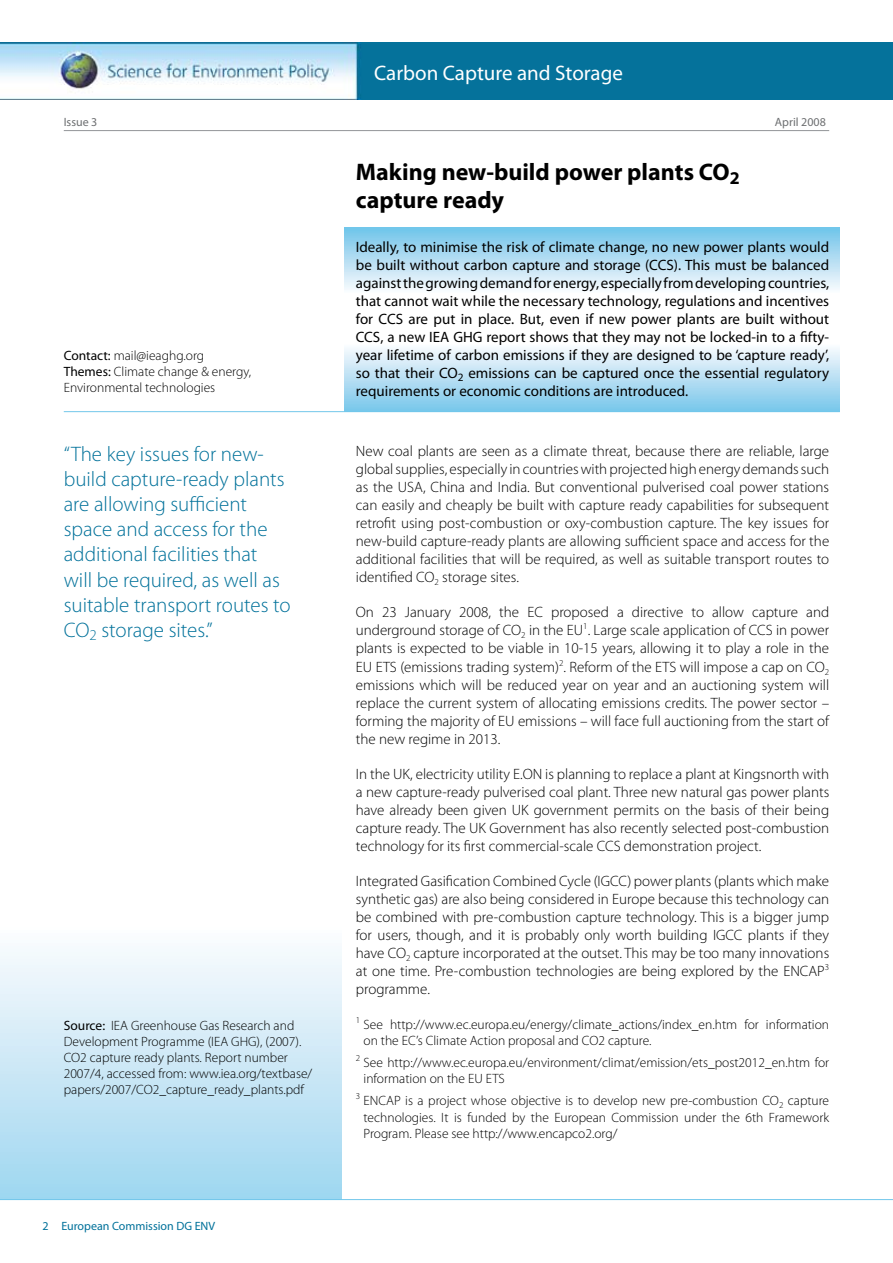
<style>
.page{position:relative;width:893px;height:1263px;background:#fff}
.page>*{position:absolute;margin:0;border:0;box-sizing:border-box;transform-origin:0 0}
.t1{font:700 24px/28.8px "Myriad Pro";color:#000}
.t2{font:300 21px/25.2px "Myriad Pro";color:#00719a}
.t3{font:21px "Myriad Pro";color:#fff}
.t4{font:300 15px/18px "Myriad Pro";color:#000;text-align:justify}
.t5{font:15px/18px "Myriad Pro";color:#000;text-align:justify}
.t6{font:300 13.5px/16.2px "Myriad Pro";color:#000}
.t7{font:12px "Myriad Pro";color:#00719a}
.t8{font:12px "Myriad Pro";color:#6d6f71}
.s1{font-weight:400}
</style>
<div class="page">
<img style="left:0;top:43px;width:893px;height:57px">
<hr style="left:0;top:1199px;width:893px;height:1px;background:#72c7eb">
<hr style="left:64px;top:130px;width:765px;height:1px;background:#939598">
<svg style="left:0;top:411px;width:342px;height:788px"></svg>
<svg style="left:344px;top:228px;width:496px;height:183px"></svg>
<hr style="left:64px;top:411px;width:776px;height:1px;background:#72c7eb">
<h2 class="t3" style="left:374px;top:60px;width:250px">Carbon Capture and Storage</h2>
<p class="t8" style="left:64px;top:115px;width:35px">Issue 3</p>
<p class="t8" style="left:775px;top:115px;width:52px">April 2008</p>
<p class="t6" style="left:64px;top:347px;width:189px"><span class="s1">Contact:</span> mail@ieaghg.org<br><span class="s1">Themes:</span> Climate change &amp; energy,<br>Environmental technologies</p>
<h2 class="t2" style="left:64px;top:441px;width:228px">“The key issues for new&shy;build capture-ready plants are allowing sufficient space and access for the additional facilities that will be required, as well as suitable transport routes to<br>CO<sub>2</sub> storage sites.”</h2>
<p class="t6" style="left:64px;top:1017px;width:250px"><span class="s1">Source:</span> IEA Greenhouse Gas Research and Development Programme (IEA GHG), (2007).<br>CO2 capture ready plants. Report number 2007/4, accessed from: www.iea.org/textbase/ papers/2007/CO2_capture_ready_plants.pdf</p>
<p class="t7" style="left:43px;top:1218px;width:174px">2 European Commission DG ENV</p>
<h1 class="t1" style="left:356px;top:156px;width:385px">Making new-build power plants CO<sub>2 </sub>capture ready</h1>
<p class="t5" style="left:356px;top:238px;width:475px">Ideally, to minimise the risk of climate change, no new power plants would be built without carbon capture and storage (CCS). This must be balanced against the growing demand for energy, especially from developing countries, that cannot wait while the necessary technology, regulations and incentives for CCS are put in place. But, even if new power plants are built without CCS, a new IEA GHG report shows that they may not be locked-in to a fifty&shy;year lifetime of carbon emissions if they are designed to be ‘capture ready’, so that their CO<sub>2</sub> emissions can be captured once the essential regulatory requirements or economic conditions are introduced.</p>
<p class="t4" style="left:356px;top:443px;width:475px">New coal plants are seen as a climate threat, because there are reliable, large global supplies, especially in countries with projected high energy demands such as the USA, China and India. But conventional pulverised coal power stations can easily and cheaply be built with capture ready capabilities for subsequent retrofit using post-combustion or oxy-combustion capture. The key issues for new-build capture-ready plants are allowing sufficient space and access for the additional facilities that will be required, as well as suitable transport routes to identified CO<sub>2</sub> storage sites.</p>
<p class="t4" style="left:356px;top:604px;width:475px">On 23 January 2008, the EC proposed a directive to allow capture and underground storage of CO<sub>2</sub> in the EU<sup>1</sup>. Large scale application of CCS in power plants is expected to be viable in 10-15 years, allowing it to play a role in the EU ETS (emissions trading system)<sup>2</sup>. Reform of the ETS will impose a cap on CO<sub>2 </sub>emissions which will be reduced year on year and an auctioning system will replace the current system of allocating emissions credits. The power sector – forming the majority of EU emissions – will face full auctioning from the start of the new regime in 2013.</p>
<p class="t4" style="left:356px;top:765px;width:475px">In the UK, electricity utility E.ON is planning to replace a plant at Kingsnorth with a new capture-ready pulverised coal plant. Three new natural gas power plants have already been given UK government permits on the basis of their being capture ready. The UK Government has also recently selected post-combustion technology for its first commercial-scale CCS demonstration project.</p>
<p class="t4" style="left:356px;top:872px;width:475px">Integrated Gasification Combined Cycle (IGCC) power plants (plants which make synthetic gas) are also being considered in Europe because this technology can be combined with pre-combustion capture technology. This is a bigger jump for users, though, and it is probably only worth building IGCC plants if they have CO<sub>2</sub> capture incorporated at the outset. This may be too many innovations at one time. Pre-combustion technologies are being explored by the ENCAP<sup>3 </sup>programme.</p>
<p class="t6" style="left:364px;top:1016px;width:467px;text-indent:-8px"><sup>1</sup> See http://www.ec.europa.eu/energy/climate_actions/index_en.htm for information on the EC’s Climate Action proposal and CO2 capture.</p>
<p class="t6" style="left:364px;top:1055px;width:467px;text-indent:-8px"><sup>2</sup> See http://www.ec.europa.eu/environment/climat/emission/ets_post2012_en.htm for information on the EU ETS</p>
<p class="t6" style="left:364px;top:1093px;width:467px;text-align:justify;text-indent:-8px"><sup>3</sup> ENCAP is a project whose objective is to develop new pre-combustion CO<sub>2</sub> capture technologies. It is funded by the European Commission under the 6th Framework Program. Please see http://www.encapco2.org/</p>
</div>
